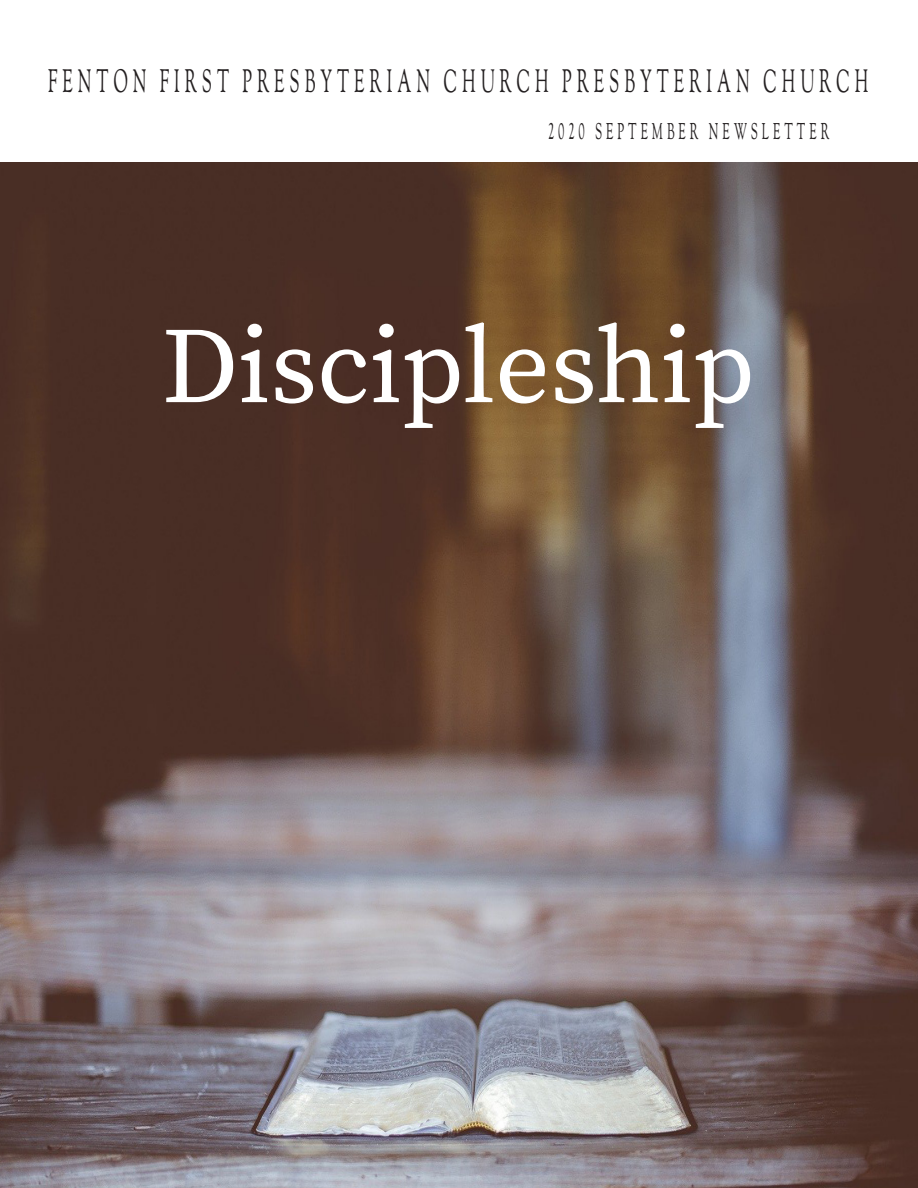
<style>
.page{position:relative;width:918px;height:1188px;background:#fff}
.page>*{position:absolute;margin:0;border:0;box-sizing:border-box;transform-origin:0 0}
.Headline_-_50pt_Semi{font:108px "Source Serif Pro";color:#fff}
.Main_Title_Header{font:31.95px "OFL Goudy St M";letter-spacing:.29em;color:#231f20;scale:.54 1}
.Main_Title_Header-2{font:22.5px "OFL Goudy St M";letter-spacing:.33em;color:#231f20;scale:.54 1}
</style>
<div class="page">
<img style="left:0;top:162px;width:918px;height:1026px">
<p class="Main_Title_Header" style="left:48px;top:62px;width:1521px">FENTON FIRST PRESBYTERIAN CHURCH PRESBYTERIAN CHURCH</p>
<p class="Main_Title_Header-2" style="left:548px;top:117px;width:522px">2020 SEPTEMBER NEWSLETTER</p>
<p class="Headline_-_50pt_Semi" style="left:162px;top:294px;width:595px">Discipleship</p>
</div>
